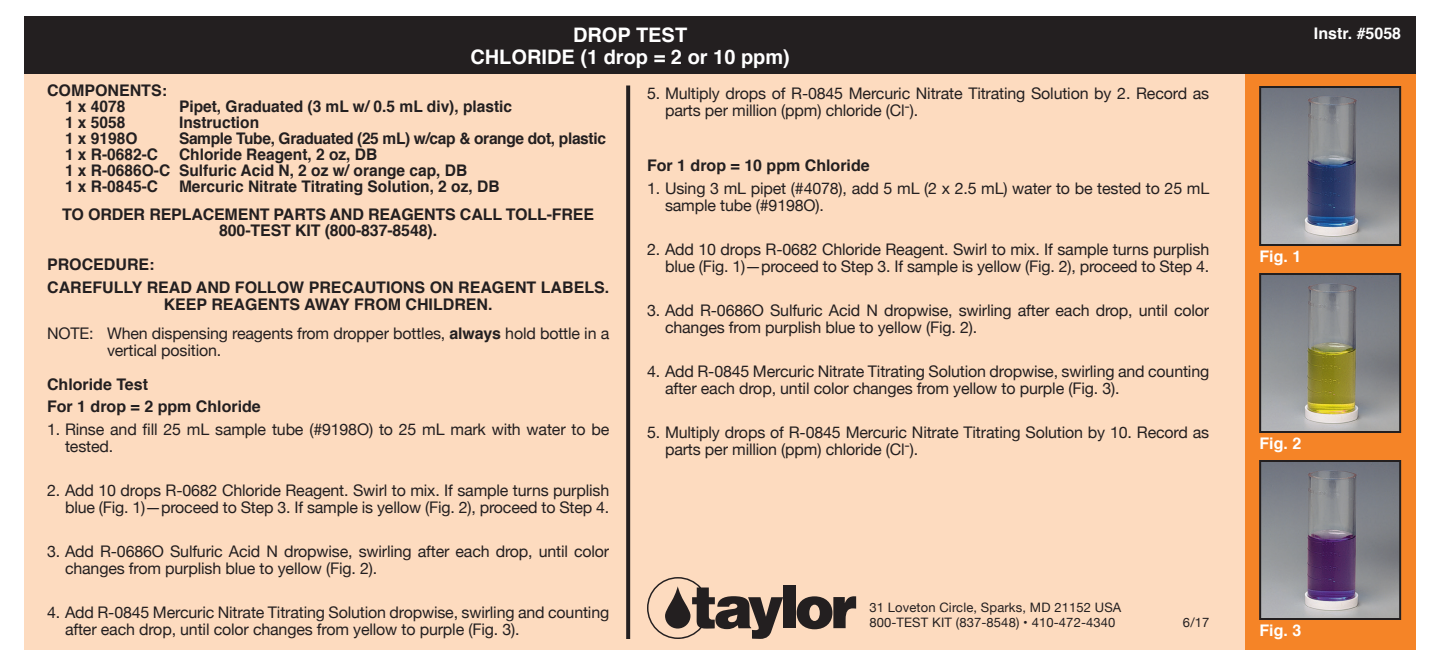
<style>
.page{position:relative;width:1440px;height:666px;background:#fff}
.page>*{position:absolute;margin:0;border:0;box-sizing:border-box;transform-origin:0 0}
.B_-Head_2{font:700 20px "Helvetica";color:#fff}
.A_-Head{font:700 20px "Helvetica";color:#fff}
.H_-Step{font:16px/17px "Helvetica Neue";letter-spacing:-.01em;color:#231f20}
.D_-Component{font:700 16px "Helvetica";color:#231f20}
.I_-Note{font:16px/17px "Helvetica Neue";letter-spacing:-.01em;color:#231f20}
.E_-Reorder{font:700 16px/16px "Helvetica";letter-spacing:-.01em;color:#231f20;text-align:center}
.F2-Step_Hd{font:700 16px "Helvetica";color:#231f20}
.D_-Component-2{font:700 16px "Helvetica";letter-spacing:-.02em;color:#231f20}
.G_-Read_Label{font:700 16px "Helvetica";color:#231f20}
.G2-Keep_Away{font:700 16px "Helvetica";color:#231f20}
.F2-Step_Hd-2{font:700 16px "Helvetica";color:#fff}
.C_-Component_Hd{font:700 16px "Helvetica";color:#231f20}
.K_-Ins__No{font:700 16px "Helvetica";color:#fff}
.F_-Procedure{font:700 16px "Helvetica";color:#231f20}
.L_-Addr__Tel{font:13px "Helvetica Neue";letter-spacing:.01em;color:#231f20}
.s1{font-family:"Helvetica";font-weight:700}
</style>
<div class="page">
<div style="left:1244px;top:74px;width:172px;height:576px;background:#f58427"></div>
<div style="left:24px;top:74px;width:1220px;height:576px;background:#fddbbf"></div>
<div style="left:24px;top:16px;width:1392px;height:58px;background:#231f20"></div>
<svg style="left:647px;top:577px;width:136px;height:62px"></svg>
<div style="left:784px;top:585px;width:12px;height:43px;background:#231f20"></div>
<svg style="left:797px;top:596px;width:59px;height:33px"></svg>
<svg style="left:626px;top:86px;width:4px;height:553px;background:#2c2727"></svg>
<img style="left:1262px;top:89px;width:136px;height:154px">
<div style="left:1259px;top:86px;width:142px;height:160px;border:2px solid #231f20"></div>
<img style="left:1262px;top:276px;width:136px;height:154px">
<div style="left:1259px;top:273px;width:142px;height:160px;border:2px solid #231f20"></div>
<img style="left:1262px;top:463px;width:136px;height:154px">
<div style="left:1259px;top:460px;width:142px;height:160px;border:2px solid #231f20"></div>
<p class="A_-Head" style="left:573px;top:19px;width:116px">DROP TEST</p>
<p class="B_-Head_2" style="left:470px;top:41px;width:321px">CHLORIDE (1 drop = 2 or 10 ppm)</p>
<p class="H_-Step" style="left:665px;top:85px;width:546px;text-indent:-18px">5. Multiply drops of R-0845 Mercuric Nitrate Titrating Solution by 2. Record as parts per million (ppm) chloride (Cl<sup>-</sup>).</p>
<p class="F2-Step_Hd" style="left:647px;top:152px;width:224px">For 1 drop = 10 ppm Chloride</p>
<p class="H_-Step" style="left:665px;top:180px;width:546px;text-indent:-18px">1. Using 3 mL pipet (#4078), add 5 mL (2 x 2.5 mL) water to be tested to 25 mL sample tube (#9198O).</p>
<p class="H_-Step" style="left:647px;top:241px;width:564px;text-align:right">2. Add 10 drops R-0682 Chloride Reagent. Swirl to mix. If sample turns purplish blue (Fig. 1)—proceed to Step 3. If sample is yellow (Fig. 2), proceed to Step 4.</p>
<p class="H_-Step" style="left:665px;top:302px;width:546px;text-indent:-18px">3. Add R-0686O Sulfuric Acid N dropwise, swirling after each drop, until color changes from purplish blue to yellow (Fig. 2).</p>
<p class="H_-Step" style="left:665px;top:363px;width:546px;text-indent:-18px">4. Add R-0845 Mercuric Nitrate Titrating Solution dropwise, swirling and counting after each drop, until color changes from yellow to purple (Fig. 3).</p>
<p class="H_-Step" style="left:665px;top:424px;width:546px;text-indent:-18px">5. Multiply drops of R-0845 Mercuric Nitrate Titrating Solution by 10. Record as parts per million (ppm) chloride (Cl<sup>-</sup>).</p>
<p class="C_-Component_Hd" style="left:47px;top:77px;width:122px">COMPONENTS:</p>
<p class="D_-Component" style="left:65px;top:93px;width:62px">1 x 4078</p>
<p class="D_-Component" style="left:179px;top:93px;width:335px">Pipet, Graduated (3 mL w/ 0.5 mL div), plastic</p>
<p class="D_-Component" style="left:65px;top:109px;width:62px">1 x 5058</p>
<p class="D_-Component" style="left:179px;top:109px;width:82px">Instruction</p>
<p class="D_-Component" style="left:65px;top:125px;width:74px">1 x 9198O</p>
<p class="D_-Component-2" style="left:179px;top:125px;width:429px">Sample Tube, Graduated (25 mL) w/cap &amp; orange dot, plastic</p>
<p class="D_-Component" style="left:65px;top:141px;width:95px">1 x R-0682-C</p>
<p class="D_-Component" style="left:179px;top:141px;width:200px">Chloride Reagent, 2 oz, DB</p>
<p class="D_-Component" style="left:65px;top:157px;width:404px">1 x R-0686O-C Sulfuric Acid N, 2 oz w/ orange cap, DB</p>
<p class="D_-Component" style="left:65px;top:173px;width:95px">1 x R-0845-C</p>
<p class="D_-Component" style="left:179px;top:173px;width:322px">Mercuric Nitrate Titrating Solution, 2 oz, DB</p>
<p class="E_-Reorder" style="left:62px;top:206px;width:534px">TO ORDER REPLACEMENT PARTS AND REAGENTS CALL TOLL-FREE<br>800-TEST KIT (800-837-8548).</p>
<p class="F_-Procedure" style="left:47px;top:251px;width:109px">PROCEDURE:</p>
<p class="G_-Read_Label" style="left:47px;top:274px;width:564px">CAREFULLY READ AND FOLLOW PRECAUTIONS ON REAGENT LABELS.</p>
<p class="G2-Keep_Away" style="left:164px;top:291px;width:330px">KEEP REAGENTS AWAY FROM CHILDREN.</p>
<p class="I_-Note" style="left:107px;top:325px;width:504px;text-indent:-60px">NOTE: When dispensing reagents from dropper bottles, <span class="s1">always</span> hold bottle in a vertical position.</p>
<p class="F2-Step_Hd" style="left:47px;top:371px;width:103px">Chloride Test</p>
<p class="F2-Step_Hd" style="left:47px;top:393px;width:215px">For 1 drop = 2 ppm Chloride</p>
<p class="H_-Step" style="left:65px;top:421px;width:546px;text-indent:-18px">1. Rinse and fill 25 mL sample tube (#9198O) to 25 mL mark with water to be tested.</p>
<p class="H_-Step" style="left:47px;top:482px;width:564px;text-align:right">2. Add 10 drops R-0682 Chloride Reagent. Swirl to mix. If sample turns purplish blue (Fig. 1)—proceed to Step 3. If sample is yellow (Fig. 2), proceed to Step 4.</p>
<p class="H_-Step" style="left:65px;top:543px;width:546px;text-indent:-18px">3. Add R-0686O Sulfuric Acid N dropwise, swirling after each drop, until color changes from purplish blue to yellow (Fig. 2).</p>
<p class="H_-Step" style="left:65px;top:604px;width:546px;text-indent:-18px">4. Add R-0845 Mercuric Nitrate Titrating Solution dropwise, swirling and counting after each drop, until color changes from yellow to purple (Fig. 3).</p>
<p class="L_-Addr__Tel" style="left:869px;top:598px;width:254px">31 Loveton Circle, Sparks, MD 21152 USA</p>
<p class="L_-Addr__Tel" style="left:869px;top:613px;width:248px">800-TEST KIT (837-8548) • 410-472-4340</p>
<p class="L_-Addr__Tel" style="left:1183px;top:613px;width:28px">6/17</p>
<p class="K_-Ins__No" style="left:1314px;top:20px;width:89px">Instr. #5058</p>
<p class="F2-Step_Hd-2" style="left:1259px;top:243px;width:43px">Fig. 1</p>
<p class="F2-Step_Hd-2" style="left:1259px;top:430px;width:43px">Fig. 2</p>
<p class="F2-Step_Hd-2" style="left:1259px;top:617px;width:43px">Fig. 3</p>
</div>
